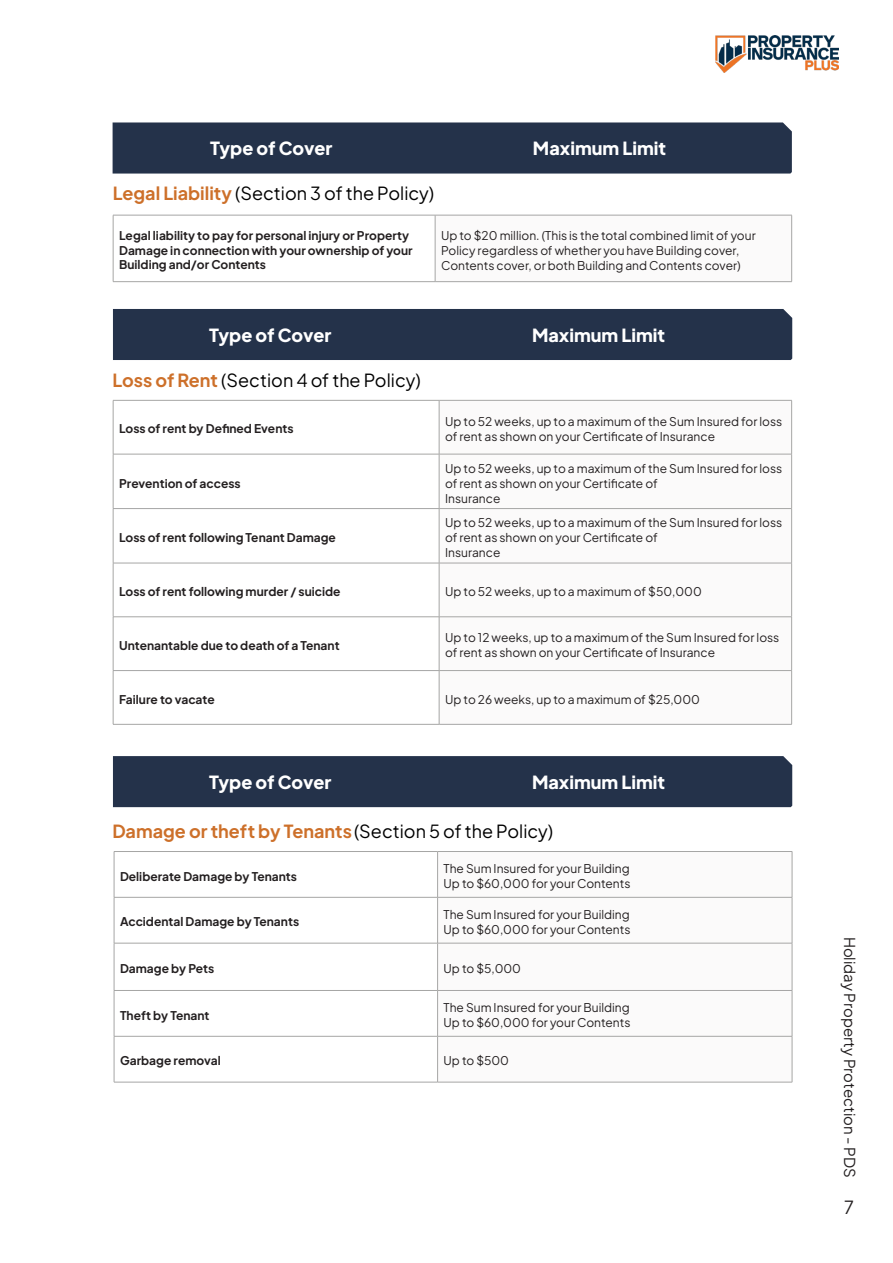
<style>
.page{position:relative;width:893px;height:1263px;background:#fff}
.page>*{position:absolute;margin:0;border:0;box-sizing:border-box;transform-origin:0 0}
.t1{font:800 18px "Plus Jakarta Sans";color:#fff}
.t2{font:18px "Plus Jakarta Sans";color:#000}
.t3{font:700 18px "Plus Jakarta Sans";color:#cd702a}
.t4{font:18px "Plus Jakarta Sans";color:#231f20}
.t5{font:15px "Plus Jakarta Sans";color:#231f20}
.t6{font:12px/15px "Plus Jakarta Sans";color:#231f20}
.t7{font:700 12px/14.4px "Plus Jakarta Sans";color:#231f20}
.s1{font-weight:700;color:#cd702a}
.s2{font-weight:400;color:#000}
</style>
<div class="page">
<img style="left:716px;top:36px;width:123px;height:36px">
<div style="left:113px;top:309px;width:679px;height:51px;background:#24324a"></div>
<div style="left:113px;top:756px;width:679px;height:51px;background:#24324a"></div>
<div style="left:113px;top:122px;width:679px;height:52px;background:#24324a"></div>
<div style="left:435px;top:215px;width:357px;height:67px;background:#fbfafa"></div>
<hr style="left:113px;top:215px;width:322px;height:1px;background:#a6a6a5">
<hr style="left:113px;top:215px;width:1px;height:66px;background:#a6a6a5">
<hr style="left:113px;top:281px;width:322px;height:1px;background:#a6a6a5">
<hr style="left:435px;top:215px;width:357px;height:1px;background:#a6a6a5">
<hr style="left:435px;top:215px;width:1px;height:66px;background:#a6a6a5">
<hr style="left:791px;top:215px;width:1px;height:66px;background:#a6a6a5">
<hr style="left:435px;top:281px;width:357px;height:1px;background:#a6a6a5">
<svg style="left:114px;top:401px;width:325px;height:323px"></svg>
<svg style="left:440px;top:453px;width:351px;height:271px"></svg>
<hr style="left:113px;top:400px;width:326px;height:1px;background:#a6a6a5">
<hr style="left:113px;top:400px;width:1px;height:54px;background:#a6a6a5">
<hr style="left:113px;top:454px;width:326px;height:1px;background:#a6a6a5">
<hr style="left:113px;top:454px;width:1px;height:54px;background:#a6a6a5">
<hr style="left:439px;top:454px;width:1px;height:54px;background:#a6a6a5">
<hr style="left:791px;top:454px;width:1px;height:54px;background:#a6a6a5">
<hr style="left:113px;top:508px;width:326px;height:1px;background:#a6a6a5">
<hr style="left:113px;top:509px;width:1px;height:54px;background:#a6a6a5">
<hr style="left:439px;top:508px;width:353px;height:1px;background:#a6a6a5">
<hr style="left:439px;top:509px;width:1px;height:54px;background:#a6a6a5">
<hr style="left:791px;top:509px;width:1px;height:54px;background:#a6a6a5">
<hr style="left:113px;top:563px;width:326px;height:1px;background:#a6a6a5">
<hr style="left:113px;top:563px;width:1px;height:54px;background:#a6a6a5">
<hr style="left:439px;top:563px;width:353px;height:1px;background:#a6a6a5">
<hr style="left:439px;top:563px;width:1px;height:54px;background:#a6a6a5">
<hr style="left:791px;top:563px;width:1px;height:54px;background:#a6a6a5">
<hr style="left:113px;top:616px;width:326px;height:1px;background:#a6a6a5">
<hr style="left:113px;top:617px;width:1px;height:53px;background:#a6a6a5">
<hr style="left:439px;top:616px;width:353px;height:1px;background:#a6a6a5">
<hr style="left:439px;top:617px;width:1px;height:53px;background:#a6a6a5">
<hr style="left:791px;top:617px;width:1px;height:53px;background:#a6a6a5">
<hr style="left:113px;top:670px;width:326px;height:1px;background:#a6a6a5">
<hr style="left:113px;top:671px;width:1px;height:53px;background:#a6a6a5">
<hr style="left:113px;top:724px;width:326px;height:1px;background:#a6a6a5">
<hr style="left:439px;top:670px;width:353px;height:1px;background:#a6a6a5">
<hr style="left:439px;top:671px;width:1px;height:53px;background:#a6a6a5">
<hr style="left:791px;top:671px;width:1px;height:53px;background:#a6a6a5">
<hr style="left:439px;top:724px;width:353px;height:1px;background:#a6a6a5">
<hr style="left:439px;top:400px;width:353px;height:1px;background:#a6a6a5">
<hr style="left:439px;top:400px;width:1px;height:54px;background:#a6a6a5">
<hr style="left:791px;top:400px;width:1px;height:54px;background:#a6a6a5">
<hr style="left:439px;top:454px;width:353px;height:1px;background:#a6a6a5">
<svg style="left:115px;top:896px;width:322px;height:186px"></svg>
<svg style="left:438px;top:852px;width:354px;height:230px"></svg>
<hr style="left:114px;top:851px;width:324px;height:1px;background:#a6a6a5">
<hr style="left:114px;top:852px;width:1px;height:45px;background:#a6a6a5">
<hr style="left:438px;top:851px;width:354px;height:1px;background:#a6a6a5">
<hr style="left:437px;top:852px;width:1px;height:45px;background:#a6a6a5">
<hr style="left:792px;top:852px;width:1px;height:45px;background:#a6a6a5">
<hr style="left:114px;top:897px;width:324px;height:1px;background:#a6a6a5">
<hr style="left:114px;top:897px;width:1px;height:46px;background:#a6a6a5">
<hr style="left:438px;top:897px;width:354px;height:1px;background:#a6a6a5">
<hr style="left:437px;top:897px;width:1px;height:46px;background:#a6a6a5">
<hr style="left:792px;top:897px;width:1px;height:46px;background:#a6a6a5">
<hr style="left:114px;top:943px;width:324px;height:1px;background:#a6a6a5">
<hr style="left:114px;top:943px;width:1px;height:47px;background:#a6a6a5">
<hr style="left:438px;top:943px;width:354px;height:1px;background:#a6a6a5">
<hr style="left:437px;top:943px;width:1px;height:47px;background:#a6a6a5">
<hr style="left:792px;top:943px;width:1px;height:47px;background:#a6a6a5">
<hr style="left:114px;top:990px;width:324px;height:1px;background:#a6a6a5">
<hr style="left:114px;top:991px;width:1px;height:45px;background:#a6a6a5">
<hr style="left:438px;top:990px;width:354px;height:1px;background:#a6a6a5">
<hr style="left:437px;top:991px;width:1px;height:45px;background:#a6a6a5">
<hr style="left:792px;top:991px;width:1px;height:45px;background:#a6a6a5">
<hr style="left:114px;top:1036px;width:324px;height:1px;background:#a6a6a5">
<hr style="left:114px;top:1036px;width:1px;height:46px;background:#a6a6a5">
<hr style="left:114px;top:1082px;width:324px;height:1px;background:#a6a6a5">
<hr style="left:438px;top:1036px;width:354px;height:1px;background:#a6a6a5">
<hr style="left:437px;top:1036px;width:1px;height:46px;background:#a6a6a5">
<hr style="left:792px;top:1036px;width:1px;height:46px;background:#a6a6a5">
<hr style="left:438px;top:1082px;width:354px;height:1px;background:#a6a6a5">
<p class="t1" style="left:210px;top:132px;width:124px">Type of Cover</p>
<p class="t1" style="left:533px;top:132px;width:135px">Maximum Limit</p>
<p class="t2" style="left:113px;top:179px;width:323px"><span class="s1">Legal Liability</span> (Section 3 of the Policy)</p>
<p class="t7" style="left:119px;top:227px;width:295px">Legal liability to pay for personal injury or Property<br>Damage in connection with your ownership of your<br>Building and/or Contents</p>
<p class="t6" style="left:441px;top:226px;width:316px">Up to $20 million. (This is the total combined limit of your<br>Policy regardless of whether you have Building cover,</p>
<p class="t6" style="left:441px;top:256px;width:301px">Contents cover, or both Building and Contents cover)</p>
<p class="t1" style="left:209px;top:318px;width:124px">Type of Cover</p>
<p class="t2" style="left:112px;top:365px;width:310px"><span class="s1">Loss of Rent</span> (Section 4 of the Policy)</p>
<p class="t1" style="left:532px;top:318px;width:135px">Maximum Limit</p>
<p class="t7" style="left:119px;top:420px;width:176px">Loss of rent by Defined Events</p>
<p class="t6" style="left:445px;top:413px;width:339px">Up to 52 weeks, up to a maximum of the Sum Insured for loss of rent as shown on your Certificate of Insurance</p>
<p class="t7" style="left:119px;top:474px;width:123px">Prevention of access</p>
<p class="t6" style="left:445px;top:459px;width:339px">Up to 52 weeks, up to a maximum of the Sum Insured for loss of rent as shown on your Certificate of</p>
<p class="t6" style="left:445px;top:489px;width:57px">Insurance</p>
<p class="t7" style="left:119px;top:529px;width:218px">Loss of rent following Tenant Damage</p>
<p class="t6" style="left:445px;top:514px;width:339px">Up to 52 weeks, up to a maximum of the Sum Insured for loss of rent as shown on your Certificate of</p>
<p class="t6" style="left:445px;top:544px;width:57px">Insurance</p>
<p class="t7" style="left:119px;top:583px;width:223px">Loss of rent following murder / suicide</p>
<p class="t6" style="left:445px;top:583px;width:258px">Up to 52 weeks, up to a maximum of $50,000</p>
<p class="t7" style="left:119px;top:637px;width:222px">Untenantable due to death of a Tenant</p>
<p class="t6" style="left:445px;top:629px;width:336px">Up to 12 weeks, up to a maximum of the Sum Insured for loss of rent as shown on your Certificate of Insurance</p>
<p class="t7" style="left:119px;top:691px;width:97px">Failure to vacate</p>
<p class="t6" style="left:445px;top:690px;width:256px">Up to 26 weeks, up to a maximum of $25,000</p>
<p class="t1" style="left:209px;top:765px;width:124px">Type of Cover</p>
<p class="t1" style="left:532px;top:765px;width:135px">Maximum Limit</p>
<p class="t3" style="left:112px;top:815px;width:442px">Damage or theft by Tenants<span class="s2">(Section 5 of the Policy)</span></p>
<p class="t7" style="left:120px;top:867px;width:178px">Deliberate Damage by Tenants</p>
<p class="t6" style="left:444px;top:860px;width:188px">The Sum Insured for your Building</p>
<p class="t6" style="left:444px;top:875px;width:188px">Up to $60,000 for your Contents</p>
<p class="t7" style="left:120px;top:913px;width:181px">Accidental Damage by Tenants</p>
<p class="t6" style="left:444px;top:906px;width:188px">The Sum Insured for your Building</p>
<p class="t6" style="left:444px;top:921px;width:188px">Up to $60,000 for your Contents</p>
<p class="t7" style="left:120px;top:960px;width:96px">Damage by Pets</p>
<p class="t6" style="left:444px;top:960px;width:79px">Up to $5,000</p>
<p class="t7" style="left:120px;top:1006px;width:91px">Theft by Tenant</p>
<p class="t6" style="left:444px;top:999px;width:188px">The Sum Insured for your Building</p>
<p class="t6" style="left:444px;top:1014px;width:188px">Up to $60,000 for your Contents</p>
<p class="t7" style="left:120px;top:1052px;width:102px">Garbage removal</p>
<p class="t6" style="left:444px;top:1052px;width:67px">Up to $500</p>
<p class="t5" style="left:862px;top:936px;width:243px;rotate:90deg">Holiday Property Protection - PDS</p>
<h1 class="t4" style="left:844px;top:1193px;width:11px">7</h1>
</div>
